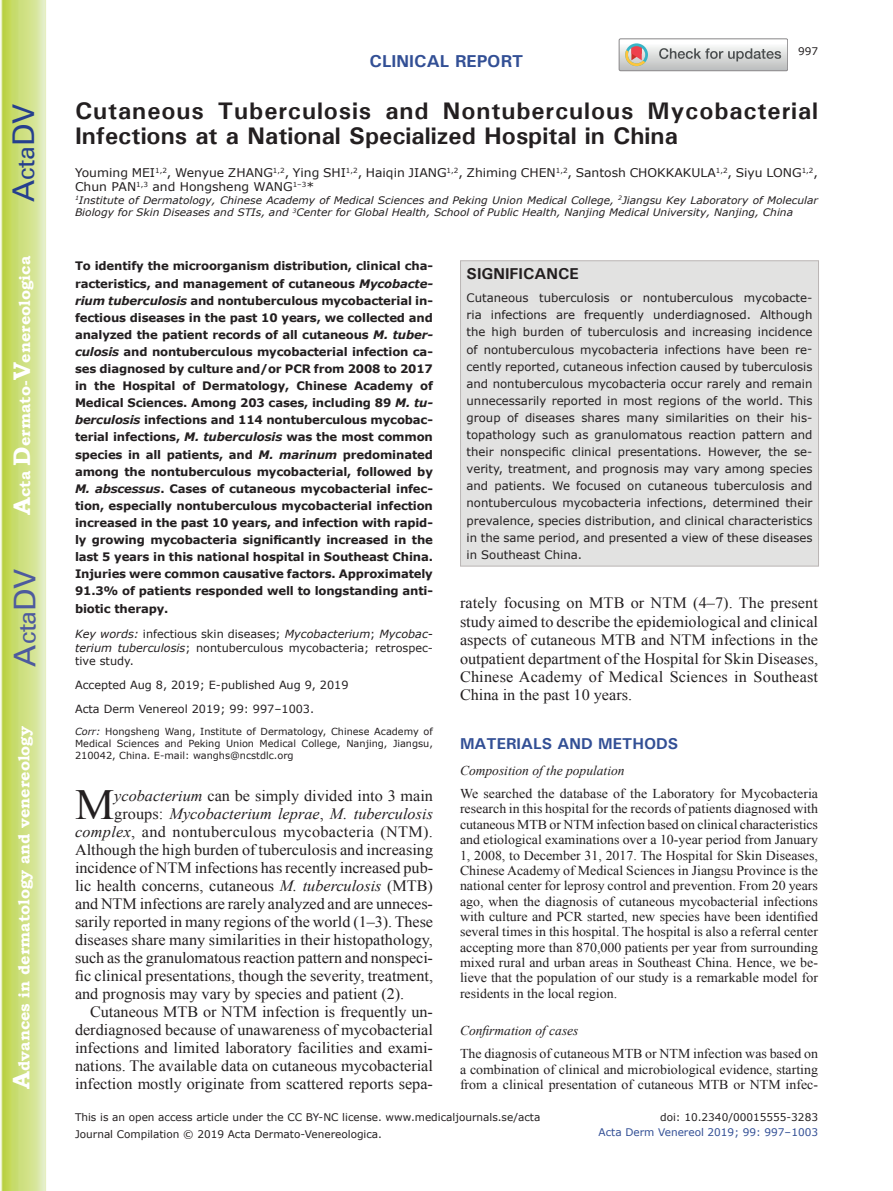
<style>
.page{position:relative;width:893px;height:1191px;background:#fff}
.page>*{position:absolute;margin:0;border:0;box-sizing:border-box;transform-origin:0 0}
.t1{font:42.9px "Times New Roman";color:#231f20}
.t2{font:30px "Univers";color:#4d5a9e}
.t3{font:30px "Univers";color:#253f8e}
.t4{font:700 24px/25.5px "Univers";letter-spacing:.035em;color:#231f20}
.t5{font:700 17.25px "Univers";color:#324f95}
.t6{font:15.75px/18.3px "Times New Roman";color:#231f20;text-align:justify}
.t7{font:700 15.75px "Bookman Old Style";color:#fff}
.t8{font:15.75px "Times New Roman";letter-spacing:.02em;color:#231f20}
.t9{font:italic 15.75px "Times New Roman";letter-spacing:.005em;color:#231f20}
.t10{font:700 15.75px "Univers";color:#324f95}
.t11{font:700 15.75px "Univers";color:#231f20}
.t12{font:13.5px/15.3px "Times New Roman";color:#231f20;text-align:justify}
.t13{font:italic 13.5px "Times New Roman";color:#231f20}
.t14{font:12px/14.4px "Verdana";color:#231f20}
.t15{font:700 11.7px/17.1px "Verdana";letter-spacing:-.015em;color:#231f20;text-align:justify}
.t16{font:11.7px/17.1px "Verdana";color:#231f20;text-align:justify}
.t17{font:11.25px/13.5px "Verdana";color:#231f20;text-align:justify}
.t18{font:10.5px/17px "Verdana";color:#231f20}
.t19{font:10.5px "Verdana";color:#324f95}
.t20{font:italic 10.35px/12.8px "Verdana";color:#231f20}
.t21{font:9.75px/11.7px "Verdana";color:#231f20;text-align:justify}
.s1{font-size:24px}
.s2{font-style:italic}
.s3{font-style:normal}
</style>
<div class="page">
<svg style="left:1px;top:0;width:45px;height:1191px;background:#cfe084"></svg>
<svg style="left:619px;top:39px;width:169px;height:32px"></svg>
<div style="left:460px;top:260px;width:359px;height:306px;background:#e2e2e1;border:1px solid #bab5b4"></div>
<h2 class="t3" style="left:6px;top:202px;width:100px;rotate:-90deg">A<span class="s1">cta</span>DV</h2>
<h3 class="t7" style="left:15px;top:515px;width:260px;rotate:-90deg"><span class="s1">A</span>cta <span class="s1">D</span>ermato-<span class="s1">V</span>enereologica</h3>
<h2 class="t2" style="left:7px;top:666px;width:100px;rotate:-90deg">A<span class="s1">cta</span>DV</h2>
<h3 class="t7" style="left:15px;top:1088px;width:364px;rotate:-90deg"><span class="s1">A</span>dvances in dermatology and venereology</h3>
<h3 class="t5" style="left:370px;top:50px;width:155px">CLINICAL REPORT</h3>
<p class="t18" style="left:798px;top:43px;width:22px">997</p>
<h3 class="t4" style="left:75px;top:97px;width:745px">Cutaneous Tuberculosis and Nontuberculous Mycobacterial<br>Infections at a National Specialized Hospital in China</h3>
<p class="t14" style="left:75px;top:165px;width:744px">Youming MEI<sup>1,2</sup>, Wenyue ZHANG<sup>1,2</sup>, Ying SHI<sup>1,2</sup>, Haiqin JIANG<sup>1,2</sup>, Zhiming CHEN<sup>1,2</sup>, Santosh CHOKKAKULA<sup>1,2</sup>, Siyu LONG<sup>1,2</sup>,<br>Chun PAN<sup>1,3</sup> and Hongsheng WANG<sup>1–3</sup>*</p>
<p class="t20" style="left:75px;top:194px;width:744px"><sup>1</sup>Institute of Dermatology, Chinese Academy of Medical Sciences and Peking Union Medical College, <sup>2</sup>Jiangsu Key Laboratory of Molecular<br>Biology for Skin Diseases and STIs, and <sup>3</sup>Center for Global Health, School of Public Health, Nanjing Medical University, Nanjing, China</p>
<p class="t15" style="left:75px;top:258px;width:359px">To identify the microorganism distribution, clinical cha&shy;racteristics, and management of cutaneous <span class="s2">Mycobacte&shy;rium tuberculosis</span> and nontuberculous mycobacterial in&shy;fectious diseases in the past 10 years, we collected and analyzed the patient records of all cutaneous <span class="s2">M. tuber&shy;culosis</span> and nontuberculous mycobacterial infection ca&shy;ses diagnosed by culture and/or PCR from 2008 to 2017 in the Hospital of Dermatology, Chinese Academy of Medical Sciences. Among 203 cases, including 89 <span class="s2">M. tu&shy;berculosis</span> infections and 114 nontuberculous mycobac&shy;terial infections, <span class="s2">M. tuberculosis</span> was the most common species in all patients, and <span class="s2">M. marinum</span> predominated among the nontuberculous mycobacterial, followed by <span class="s2">M. abscessus</span>. Cases of cutaneous mycobacterial infec&shy;tion, especially nontuberculous mycobacterial infection increased in the past 10 years, and infection with rapid&shy;ly growing mycobacteria significantly increased in the last 5 years in this national hospital in Southeast China.<br>Injuries were common causative factors. Approximately 91.3% of patients responded well to longstanding anti&shy;biotic therapy.</p>
<p class="t17" style="left:75px;top:627px;width:359px"><span class="s2">Key words:</span> infectious skin diseases; <span class="s2">Mycobacterium</span>; <span class="s2">Mycobac&shy;terium tuberculosis</span>; nontuberculous mycobacteria; retrospec&shy;tive study.</p>
<p class="t17" style="left:75px;top:673px;width:275px;line-height:24px">Accepted Aug 8, 2019; E-published Aug 9, 2019<br>Acta Derm Venereol 2019; 99: 997–1003.</p>
<p class="t21" style="left:75px;top:726px;width:359px"><span class="s2">Corr:</span> Hongsheng Wang, Institute of Dermatology, Chinese Academy of Medical Sciences and Peking Union Medical College, Nanjing, Jiangsu, 210042, China. E-mail: wanghs@ncstdlc.org</p>
<h1 class="t1" style="left:75px;top:775px;width:41px">M</h1>
<h3 class="t6" style="left:114px;top:786px;width:320px"><span class="s2">ycobacterium</span> can be simply divided into 3 main</h3>
<h3 class="t9" style="left:114px;top:802px;width:320px"><span class="s3">groups:</span> Mycobacterium leprae<span class="s3">,</span> M. tuberculosis</h3>
<h3 class="t8" style="left:75px;top:821px;width:359px"><span class="s2">complex</span>, and nontuberculous mycobacteria (NTM).</h3>
<h3 class="t6" style="left:75px;top:840px;width:360px">Although the high burden of tuberculosis and increasing</h3>
<h3 class="t6" style="left:75px;top:858px;width:360px">incidence of NTM infections has recently increased pub-</h3>
<h3 class="t6" style="left:75px;top:876px;width:359px">lic health concerns, cutaneous <span class="s2">M. tuberculosis</span> (MTB)</h3>
<h3 class="t6" style="left:75px;top:894px;width:359px">and NTM infections are rarely analyzed and are unneces-</h3>
<h3 class="t6" style="left:75px;top:912px;width:360px">sarily reported in many regions of the world (1–3). These</h3>
<h3 class="t6" style="left:75px;top:930px;width:359px">diseases share many similarities in their histopathology,</h3>
<h3 class="t6" style="left:75px;top:948px;width:359px">such as the granulomatous reaction pattern and nonspeci-</h3>
<h3 class="t6" style="left:75px;top:966px;width:360px">fic clinical presentations, though the severity, treatment,</h3>
<h3 class="t6" style="left:75px;top:984px;width:331px">and prognosis may vary by species and patient (2).</h3>
<h3 class="t6" style="left:90px;top:1002px;width:344px">Cutaneous MTB or NTM infection is frequently un-</h3>
<h3 class="t6" style="left:75px;top:1020px;width:359px">derdiagnosed because of unawareness of mycobacterial</h3>
<h3 class="t6" style="left:75px;top:1038px;width:359px">infections and limited laboratory facilities and exami-</h3>
<h3 class="t6" style="left:75px;top:1056px;width:360px">nations. The available data on cutaneous mycobacterial</h3>
<h3 class="t6" style="left:75px;top:1074px;width:359px">infection mostly originate from scattered reports sepa-</h3>
<h3 class="t11" style="left:466px;top:264px;width:114px">SIGNIFICANCE</h3>
<p class="t16" style="left:466px;top:289px;width:347px">Cutaneous tuberculosis or nontuberculous mycobacte&shy;ria infections are frequently underdiagnosed. Although the high burden of tuberculosis and increasing incidence of nontuberculous mycobacteria infections have been re&shy;cently reported, cutaneous infection caused by tuberculosis and nontuberculous mycobacteria occur rarely and remain unnecessarily reported in most regions of the world. This group of diseases shares many similarities on their his&shy;topathology such as granulomatous reaction pattern and their nonspecific clinical presentations. However, the se&shy;verity, treatment, and prognosis may vary among species and patients. We focused on cutaneous tuberculosis and nontuberculous mycobacteria infections, determined their prevalence, species distribution, and clinical characteristics in the same period, and presented a view of these diseases in Southeast China.</p>
<p class="t6" style="left:460px;top:594px;width:360px">rately focusing on MTB or NTM (4–7). The present study aimed to describe the epidemiological and clinical aspects of cutaneous MTB and NTM infections in the outpatient department of the Hospital for Skin Diseases, Chinese Academy of Medical Sciences in Southeast China in the past 10 years.</p>
<h3 class="t10" style="left:460px;top:734px;width:220px">MATERIALS AND METHODS</h3>
<p class="t13" style="left:460px;top:761px;width:166px">Composition of the population</p>
<p class="t12" style="left:460px;top:785px;width:360px">We searched the database of the Laboratory for Mycobacteria research in this hospital for the records of patients diagnosed with cutaneous MTB or NTM infection based on clinical characteristics and etiological examinations over a 10-year period from January 1, 2008, to December 31, 2017. The Hospital for Skin Diseases, Chinese Academy of Medical Sciences in Jiangsu Province is the national center for leprosy control and prevention. From 20 years ago, when the diagnosis of cutaneous mycobacterial infections with culture and PCR started, new species have been identified several times in this hospital. The hospital is also a referral center accepting more than 870,000 patients per year from surrounding mixed rural and urban areas in Southeast China. Hence, we be&shy;lieve that the population of our study is a remarkable model for residents in the local region.</p>
<p class="t13" style="left:460px;top:1021px;width:120px">Confirmation of cases</p>
<p class="t12" style="left:460px;top:1046px;width:360px">The diagnosis of cutaneous MTB or NTM infection was based on a combination of clinical and microbiological evidence, starting from a clinical presentation of cutaneous MTB or NTM infec-</p>
<p class="t18" style="left:75px;top:1108px;width:467px">This is an open access article under the CC BY-NC license. www.medicaljournals.se/acta<br>Journal Compilation © 2019 Acta Dermato-Venereologica.</p>
<p class="t18" style="left:660px;top:1108px;width:159px">doi: 10.2340/00015555-3283</p>
<p class="t19" style="left:599px;top:1125px;width:221px">Acta Derm Venereol 2019; 99: 997–1003</p>
</div>
